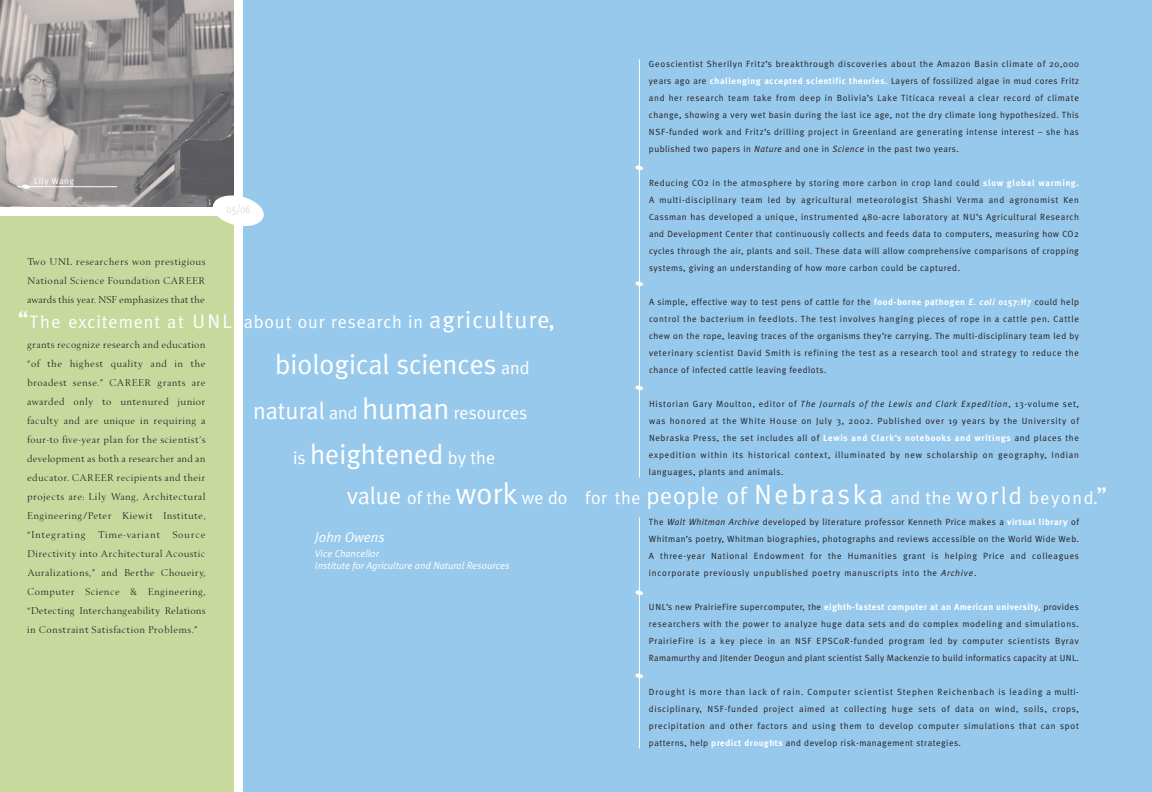
<style>
.page{position:relative;width:1152px;height:792px;background:#fff}
.page>*{position:absolute;margin:0;border:0;box-sizing:border-box;transform-origin:0 0}
.t1{font:28px "Meta Plus Normal";color:#fff}
.t2{font:18px "Meta Plus Normal";letter-spacing:.05em;color:#fff}
.t3{font:18px "Meta Plus Normal";letter-spacing:.025em;color:#fff}
.t4{font:18px "Meta Plus Normal";color:#fff}
.t5{font:italic 14px "Meta Plus Normal";color:#fff}
.t6{font:11.1px "Meta Plus Normal";color:#e4d8d2;scale:.81 1}
.t7{font:10px/19px "OPTI Berling Agency";letter-spacing:.075em;color:#231f20;text-align:justify}
.t8{font:italic 10px/12px "Meta Plus Normal";color:#fff}
.t9{font:10px "OPTI Berling Agency";letter-spacing:.11em;color:#231f20}
.t10{font:9px/17px "Meta Plus Normal";letter-spacing:.055em;color:#231f20;text-align:justify}
.t11{font:700 9px "Meta Plus";letter-spacing:.05em;color:#fff}
.t12{font:9px "Meta Plus Normal";letter-spacing:.055em;color:#fff}
.s1{font-size:24px}
.s2{font-size:20px}
.s3{font-size:18px}
.s4{font-size:30px}
.s5{font-family:"Meta Plus";font-weight:700;color:#fff}
.s6{font-style:italic}
.s7{font-family:"Meta Plus";font-weight:700;font-style:italic;color:#fff}
.s8{font-size:28px}
.s9{font-family:"Meta Plus Normal";font-weight:400;color:#231f20}
</style>
<div class="page">
<img style="left:0;top:0;width:234px;height:207px">
<div style="left:0;top:216px;width:234px;height:576px;background:#c8d99e"></div>
<div style="left:243px;top:0;width:333px;height:792px;background:#97c9ec"></div>
<svg style="left:211px;top:193px;width:53px;height:33px"></svg>
<svg style="left:22px;top:184px;width:8px;height:5px"></svg>
<hr style="left:17px;top:186px;width:100px;height:1px;background:#fff">
<div style="left:576px;top:0;width:576px;height:792px;background:#97c9ec"></div>
<svg style="left:635px;top:165px;width:8px;height:5px"></svg>
<svg style="left:635px;top:385px;width:8px;height:5px"></svg>
<svg style="left:635px;top:590px;width:8px;height:5px"></svg>
<svg style="left:635px;top:281px;width:8px;height:5px"></svg>
<svg style="left:635px;top:673px;width:8px;height:5px"></svg>
<hr style="left:639px;top:517px;width:1px;height:232px;background:#fff">
<hr style="left:639px;top:59px;width:1px;height:418px;background:#fff">
<p class="t12" style="left:34px;top:177px;width:41px">Lily Wang</p>
<p class="t6" style="left:227px;top:206px;width:30px">05/06</p>
<p class="t7" style="left:27px;top:254px;width:179px">Two UNL researchers won prestigious National Science Foundation CAREER awards this year. NSF emphasizes that the</p>
<p class="t7" style="left:27px;top:337px;width:180px">grants recognize research and education “of the highest quality and in the broadest sense.” CAREER grants are awarded only to untenured junior faculty and are unique in requiring a four-to five-year plan for the scientist’s development as both a researcher and an educator. CAREER recipients and their projects are: Lily Wang, Architectural Engineering/Peter Kiewit Institute, “Integrating</p>
<h2 class="t2" style="left:18px;top:315px;width:538px"><span class="s1">“</span>The excitement at <span class="s2">UNL</span> about our research in <span class="s1">agriculture,</span></h2>
<h1 class="t1" style="left:275px;top:354px;width:256px">biological sciences <span class="s3">and</span></h1>
<h2 class="t4" style="left:253px;top:406px;width:276px"><span class="s1">natural</span> and <span class="s4">human</span> resources</h2>
<h1 class="t1" style="left:293px;top:444px;width:204px"><span class="s3">is</span> heightened <span class="s3">by the</span></h1>
<h2 class="t2" style="left:347px;top:491px;width:222px"><span class="s1">value</span> of the <span class="s4">work</span> we do</h2>
<h3 class="t5" style="left:315px;top:532px;width:71px">John Owens</h3>
<p class="t8" style="left:315px;top:549px;width:196px">Vice Chancellor<br>Institute for Agriculture and Natural Resources</p>
<p class="t7" style="left:27px;top:527px;width:180px;text-indent:145px">Source Directivity into Architectural Acoustic Auralizations,” and Berthe Choueiry, Computer Science &amp; Engineering, “Detecting Interchangeability Relations in Constraint Satisfaction Problems.”</p>
<p class="t9" style="left:98px;top:531px;width:63px">Time-variant</p>
<p class="t10" style="left:649px;top:56px;width:431px">Geoscientist Sherilyn Fritz’s breakthrough discoveries about the Amazon Basin climate of 20,000 years ago are <span class="s5">challenging accepted scientific theories.</span> Layers of fossilized algae in mud cores Fritz and her research team take from deep in Bolivia’s Lake Titicaca reveal a clear record of climate change, showing a very wet basin during the last ice age, not the dry climate long hypothesized. This NSF-funded work and Fritz’s drilling project in Greenland are generating intense interest – she has published two papers in <span class="s6">Nature</span> and one in <span class="s6">Science</span> in the past two years.</p>
<p class="t10" style="left:649px;top:175px;width:432px">Reducing CO2 in the atmosphere by storing more carbon in crop land could <span class="s5">slow global warming.<br></span>A multi-disciplinary team led by agricultural meteorologist Shashi Verma and agronomist Ken Cassman has developed a unique, instrumented 480-acre laboratory at NU’s Agricultural Research and Development Center that continuously collects and feeds data to computers, measuring how CO2 cycles through the air, plants and soil. These data will allow comprehensive comparisons of cropping systems, giving an understanding of how more carbon could be captured.</p>
<p class="t10" style="left:649px;top:294px;width:432px">A simple, effective way to test pens of cattle for the <span class="s5">food-borne pathogen</span> <span class="s7">E. coli</span> <span class="s5">0157:H7</span> could help control the bacterium in feedlots. The test involves hanging pieces of rope in a cattle pen. Cattle chew on the rope, leaving traces of the organisms they’re carrying. The multi-disciplinary team led by veterinary scientist David Smith is refining the test as a research tool and strategy to reduce the chance of infected cattle leaving feedlots.</p>
<p class="t10" style="left:649px;top:396px;width:432px">Historian Gary Moulton, editor of <span class="s6">The Journals of the Lewis and Clark Expedition</span>, 13-volume set, was honored at the White House on July 3, 2002. Published over 19 years by the University of Nebraska Press, the set includes all of <span class="s5">Lewis and Clark’s notebooks and writings</span> and places the expedition within its historical context, illuminated by new scholarship on geography, Indian languages, plants and animals.</p>
<h2 class="t3" style="left:585px;top:491px;width:524px">for the <span class="s1">people of</span> <span class="s8">Nebraska</span> and the <span class="s1">world</span> beyond.<span class="s1">”</span></h2>
<p class="t10" style="left:649px;top:514px;width:432px">The <span class="s6">Walt Whitman Archive</span> developed by literature professor Kenneth Price makes a <span class="s5">virtual library</span> of Whitman’s poetry, Whitman biographies, photographs and reviews accessible on the World Wide Web.<br>A three-year National Endowment for the Humanities grant is helping Price and colleagues incorporate previously unpublished poetry manuscripts into the <span class="s6">Archive</span>.</p>
<p class="t11" style="left:649px;top:603px;width:432px"><span class="s9">UNL’s new PrairieFire supercomputer, the</span> eighth-fastest computer at an American university, <span class="s9">provides</span></p>
<p class="t10" style="left:649px;top:616px;width:431px">researchers with the power to analyze huge data sets and do complex modeling and simulations.<br>PrairieFire is a key piece in an NSF EPSCoR-funded program led by computer scientists Byrav Ramamurthy and Jitender Deogun and plant scientist Sally Mackenzie to build informatics capacity at UNL.</p>
<p class="t10" style="left:649px;top:684px;width:432px">Drought is more than lack of rain. Computer scientist Stephen Reichenbach is leading a multi&shy;disciplinary, NSF-funded project aimed at collecting huge sets of data on wind, soils, crops, precipitation and other factors and using them to develop computer simulations that can spot patterns, help <span class="s5">predict droughts</span> and develop risk-management strategies.</p>
</div>
